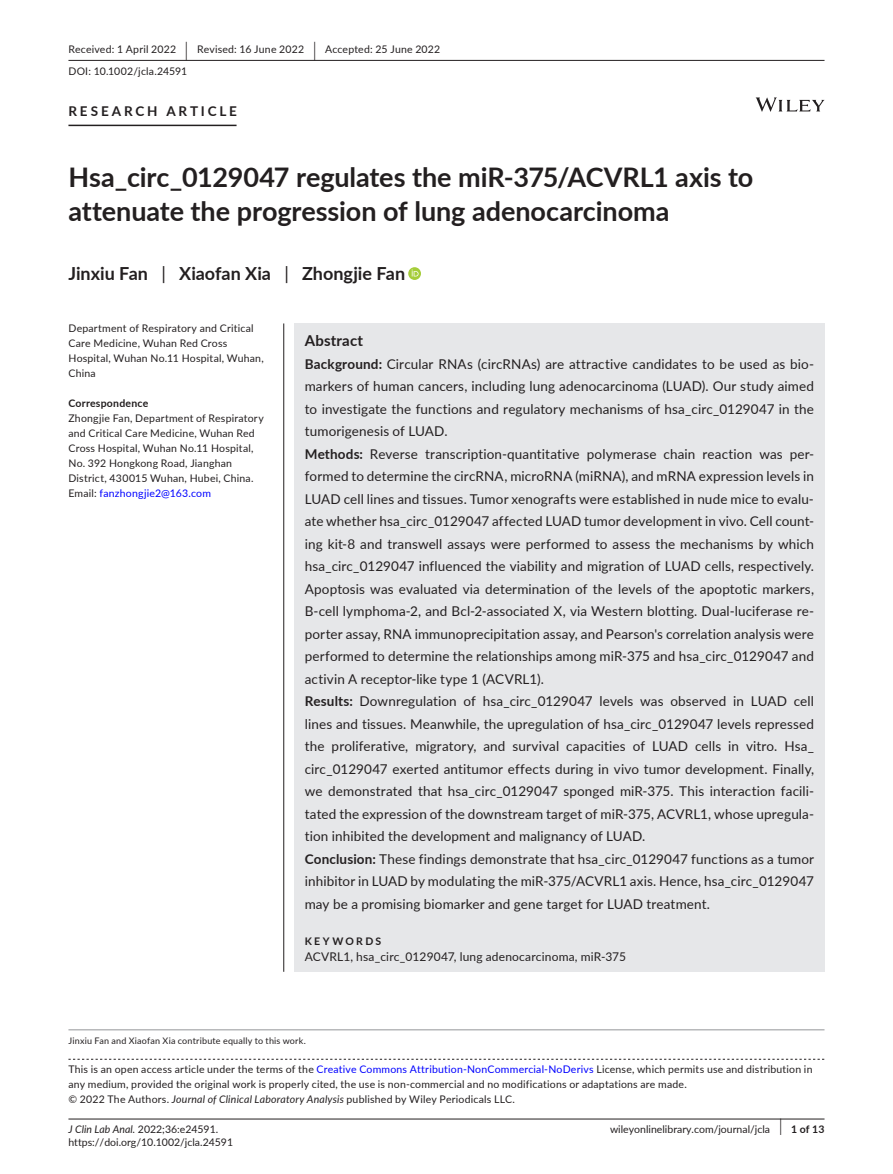
<style>
.page{position:relative;width:893px;height:1174px;background:#fff}
.page>*{position:absolute;margin:0;border:0;box-sizing:border-box;transform-origin:0 0}
.t1{font:700 27px/34.5px "Lato";letter-spacing:-.005em;color:#231f20}
.t2{font:700 18px "Lato";color:#231f20}
.t3{font:700 15px "Lato";letter-spacing:.015em;color:#231f20}
.t4{font:13.5px/22.5px "Lato";letter-spacing:.01em;color:#231f20}
.t5{font:700 13.5px "Lato";letter-spacing:.21em;color:#231f20}
.t6{font:12px "Lato";letter-spacing:.015em;color:#231f20}
.t7{font:10.5px/15px "Lato";letter-spacing:.02em;color:#231f20}
.t8{font:10.5px "Lato";color:#231f20}
.t9{font:700 10.5px "Lato";letter-spacing:.02em;color:#231f20}
.t10{font:700 10.5px "Lato";letter-spacing:.22em;color:#231f20}
.t11{font:9px "Lato";letter-spacing:.025em;color:#231f20}
.s1{font-size:19.65px}
.s2{font-weight:400}
.s3{color:#00f}
.s4{font-weight:700}
.s5{font-style:italic}
.s6{font-weight:400;font-size:17.4px}
</style>
<div class="page">
<hr style="left:68px;top:1118px;width:756px;height:1px;background:#231f20">
<svg style="left:756px;top:97px;width:68px;height:15px"></svg>
<hr style="left:68px;top:60px;width:756px;height:1px;background:#231f20">
<hr style="left:68px;top:125px;width:169px;height:1px;background:#231f20">
<svg style="left:408px;top:267px;width:13px;height:13px"></svg>
<svg style="left:412px;top:269px;width:7px;height:7px"></svg>
<div style="left:294px;top:323px;width:530px;height:648px;background:#e6e7e9"></div>
<hr style="left:283px;top:323px;width:1px;height:648px;background:#231f20">
<svg style="left:68px;top:1058px;width:756px;height:1px"></svg>
<hr style="left:68px;top:1029px;width:756px;height:1px;background:#939598">
<p class="t7" style="left:68px;top:38px;width:373px;line-height:21.8px">Received: 1 April 2022 <span class="s1">|</span> Revised: 16 June 2022 <span class="s1">|</span> Accepted: 25 June 2022<br>DOI: 10.1002/jcla.24591</p>
<p class="t5" style="left:68px;top:101px;width:170px">RESEARCH ARTICLE</p>
<h1 class="t1" style="left:68px;top:159px;width:686px">Hsa_circ_0129047 regulates the miR-375/ACVRL1 axis to attenuate the progression of lung adenocarcinoma</h1>
<h2 class="t2" style="left:68px;top:260px;width:338px">Jinxiu Fan <span class="s2">|</span> Xiaofan Xia <span class="s2">|</span> Zhongjie Fan</h2>
<p class="t7" style="left:68px;top:320px;width:197px">Department of Respiratory and Critical<br>Care Medicine, Wuhan Red Cross<br>Hospital, Wuhan No.11 Hospital, Wuhan,<br>China</p>
<p class="t9" style="left:68px;top:395px;width:81px">Correspondence</p>
<p class="t7" style="left:68px;top:410px;width:197px">Zhongjie Fan, Department of Respiratory and Critical Care Medicine, Wuhan Red Cross Hospital, Wuhan No.11 Hospital, No. 392 Hongkong Road, Jianghan District, 430015 Wuhan, Hubei, China.<br>Email: <span class="s3">fanzhongjie2@163.com</span></p>
<p class="t3" style="left:305px;top:329px;width:60px">Abstract</p>
<p class="t4" style="left:305px;top:352px;width:511px"><span class="s4">Background:</span> Circular RNAs (circRNAs) are attractive candidates to be used as bio&shy;markers of human cancers, including lung adenocarcinoma (LUAD). Our study aimed to investigate the functions and regulatory mechanisms of hsa_circ_0129047 in the tumorigenesis of LUAD.<br><span class="s4">Methods:</span> Reverse transcription-quantitative polymerase chain reaction was per&shy;formed to determine the circRNA, microRNA (miRNA), and mRNA expression levels in LUAD cell lines and tissues. Tumor xenografts were established in nude mice to evalu&shy;ate whether hsa_circ_0129047 affected LUAD tumor development in vivo. Cell count&shy;ing kit-8 and transwell assays were performed to assess the mechanisms by which hsa_circ_0129047 influenced the viability and migration of LUAD cells, respectively.<br>Apoptosis was evaluated via determination of the levels of the apoptotic markers, B-cell lymphoma-2, and Bcl-2-associated X, via Western blotting. Dual-luciferase re&shy;porter assay, RNA immunoprecipitation assay, and Pearson's correlation analysis were performed to determine the relationships among miR-375 and hsa_circ_0129047 and activin A receptor-like type 1 (ACVRL1).<br><span class="s4">Results:</span> Downregulation of hsa_circ_0129047 levels was observed in LUAD cell lines and tissues. Meanwhile, the upregulation of hsa_circ_0129047 levels repressed the proliferative, migratory, and survival capacities of LUAD cells in vitro. Hsa_ circ_0129047 exerted antitumor effects during in vivo tumor development. Finally, we demonstrated that hsa_circ_0129047 sponged miR-375. This interaction facili&shy;tated the expression of the downstream target of miR-375, ACVRL1, whose upregula&shy;tion inhibited the development and malignancy of LUAD.<br><span class="s4">Conclusion:</span> These findings demonstrate that hsa_circ_0129047 functions as a tumor inhibitor in LUAD by modulating the miR-375/ACVRL1 axis. Hence, hsa_circ_0129047 may be a promising biomarker and gene target for LUAD treatment.</p>
<p class="t10" style="left:305px;top:933px;width:78px">KEYWORDS</p>
<p class="t6" style="left:305px;top:948px;width:323px">ACVRL1, hsa_circ_0129047, lung adenocarcinoma, miR-375</p>
<p class="t11" style="left:68px;top:1034px;width:239px">Jinxiu Fan and Xiaofan Xia contribute equally to this work.</p>
<p class="t7" style="left:68px;top:1061px;width:746px">This is an open access article under the terms of the <span class="s3">Creative Commons Attribution-NonCommercial-NoDerivs</span> License, which permits use and distribution in any medium, provided the original work is properly cited, the use is non-commercial and no modifications or adaptations are made.<br>© 2022 The Authors. <span class="s5">Journal of Clinical Laboratory Analysis</span> published by Wiley Periodicals LLC.</p>
<p class="t8" style="left:68px;top:1121px;width:151px"><span class="s5">J Clin Lab Anal.</span> 2022;36:e24591.</p>
<p class="t9" style="left:779px;top:1121px;width:46px"><span class="s6">|</span> 1 of 13</p>
<p class="t8" style="left:68px;top:1135px;width:166px">https://doi.org/10.1002/jcla.24591</p>
<p class="t8" style="left:610px;top:1121px;width:162px">wileyonlinelibrary.com/journal/jcla</p>
</div>
